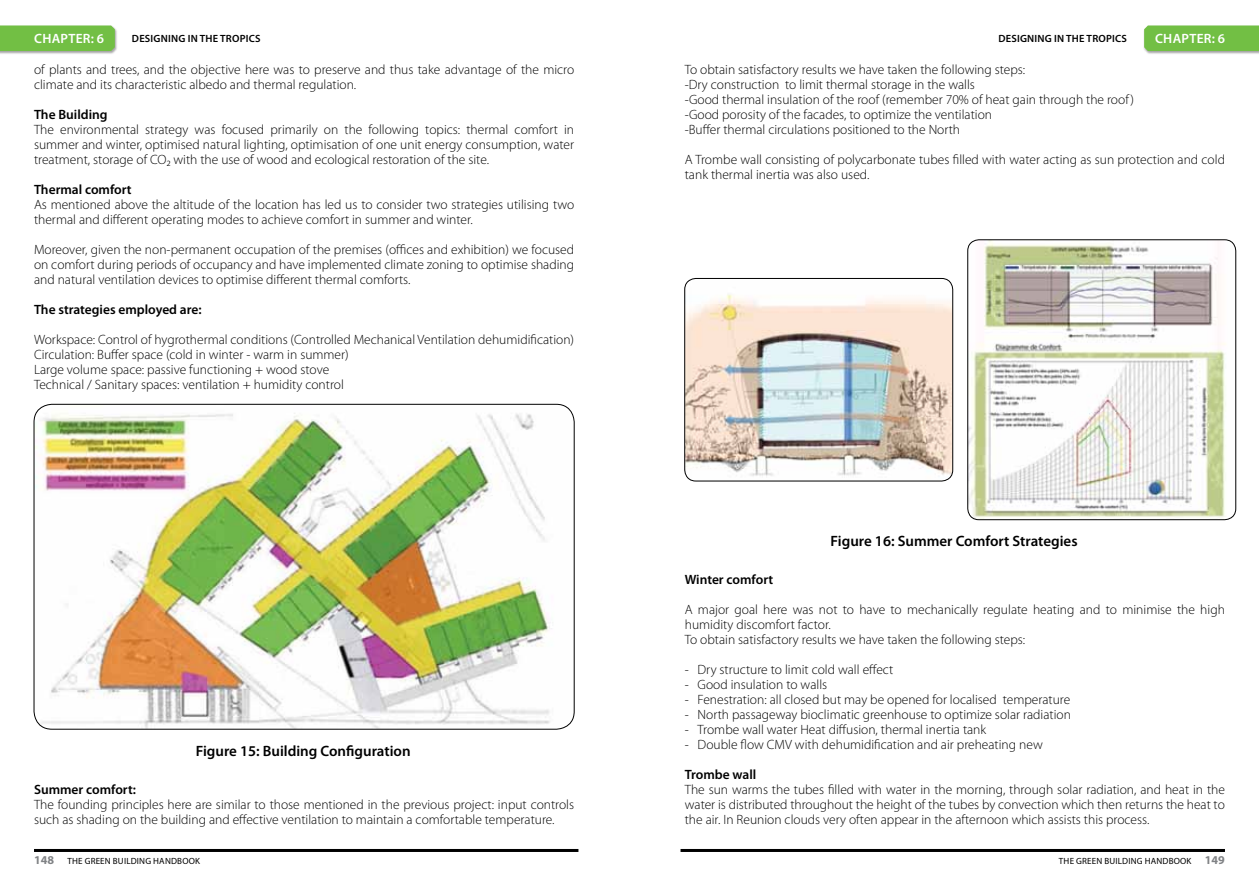
<style>
.page{position:relative;width:1259px;height:893px;background:#fff}
.page>*{position:absolute;margin:0;border:0;box-sizing:border-box;transform-origin:0 0}
.t1{font:600 15px "Myriad Pro";color:#000}
.t2{font:300 13.5px/15px "Myriad Pro";color:#000}
.t3{font:600 13.5px "Myriad Pro";color:#000}
.t4{font:600 13.5px "Myriad Pro";letter-spacing:.02em;color:#fff}
.t5{font:700 12px "Myriad Pro";color:#808285}
.t6{font:600 10.5px "Myriad Pro";letter-spacing:.02em;color:#000}
.t7{font:9px "Myriad Pro";letter-spacing:.02em;color:#000}
.s1{font-weight:700;font-size:12px;color:#808285}
</style>
<div class="page">
<div style="left:0;top:25px;width:118px;height:29px;background:#000;opacity:.35"></div>
<div style="left:0;top:26px;width:115px;height:25px;background:#72bf44"></div>
<div style="left:1143px;top:25px;width:116px;height:29px;background:#000;opacity:.35"></div>
<div style="left:1144px;top:26px;width:115px;height:25px;background:#72bf44"></div>
<hr style="left:680px;top:849px;width:545px;height:3px;background:#000">
<hr style="left:34px;top:849px;width:544px;height:3px;background:#000">
<img style="left:34px;top:404px;width:540px;height:325px">
<img style="left:684px;top:278px;width:268px;height:203px">
<div style="left:684px;top:278px;width:269px;height:203px;border:1px solid #000;border-radius:11px"></div>
<img style="left:967px;top:240px;width:268px;height:280px">
<div style="left:967px;top:240px;width:268px;height:280px;border:1px solid #000;border-radius:11px"></div>
<p class="t4" style="left:34px;top:30px;width:71px">chapter: 6</p>
<p class="t6" style="left:132px;top:32px;width:130px">Designing in the tropics</p>
<p class="t6" style="left:998px;top:32px;width:130px">Designing in the tropics</p>
<p class="t4" style="left:1155px;top:30px;width:71px">chapter: 6</p>
<p class="t2" style="left:34px;top:62px;width:542px">of plants and trees, and the objective here was to preserve and thus take advantage of the micro climate and its characteristic albedo and thermal regulation.</p>
<p class="t3" style="left:34px;top:106px;width:75px">The Building</p>
<p class="t2" style="left:34px;top:122px;width:541px;text-align:justify">The environmental strategy was focused primarily on the following topics: thermal comfort in summer and winter, optimised natural lighting, optimisation of one unit energy consumption, water treatment, storage of CO₂ with the use of wood and ecological restoration of the site.</p>
<p class="t3" style="left:34px;top:181px;width:99px">Thermal comfort</p>
<p class="t2" style="left:34px;top:197px;width:541px">As mentioned above the altitude of the location has led us to consider two strategies utilising two thermal and different operating modes to achieve comfort in summer and winter.</p>
<p class="t2" style="left:34px;top:242px;width:541px;text-align:justify">Moreover, given the non-permanent occupation of the premises (offices and exhibition) we focused on comfort during periods of occupancy and have implemented climate zoning to optimise shading and natural ventilation devices to optimise different thermal comforts.</p>
<p class="t3" style="left:34px;top:301px;width:169px">The strategies employed are:</p>
<p class="t2" style="left:34px;top:332px;width:542px">Workspace: Control of hygrothermal conditions (Controlled Mechanical Ventilation dehumidification)<br>Circulation: Buffer space (cold in winter - warm in summer)<br>Large volume space: passive functioning + wood stove<br>Technical / Sanitary spaces: ventilation + humidity control</p>
<p class="t2" style="left:685px;top:62px;width:451px">To obtain satisfactory results we have taken the following steps:<br>-Dry construction to limit thermal storage in the walls<br>-Good thermal insulation of the roof (remember 70% of heat gain through the roof ) -Good porosity of the facades, to optimize the ventilation<br>-Buffer thermal circulations positioned to the North</p>
<p class="t2" style="left:685px;top:152px;width:542px">A Trombe wall consisting of polycarbonate tubes filled with water acting as sun protection and cold tank thermal inertia was also used.</p>
<p class="t1" style="left:196px;top:741px;width:216px">Figure 15: Building Configuration</p>
<p class="t3" style="left:34px;top:781px;width:103px">Summer comfort:</p>
<p class="t2" style="left:34px;top:797px;width:542px">The founding principles here are similar to those mentioned in the previous project: input controls such as shading on the building and effective ventilation to maintain a comfortable temperature.</p>
<p class="t1" style="left:830px;top:531px;width:248px">Figure 16: Summer Comfort Strategies</p>
<p class="t3" style="left:685px;top:571px;width:90px">Winter comfort</p>
<p class="t2" style="left:685px;top:602px;width:542px">A major goal here was not to have to mechanically regulate heating and to minimise the high humidity discomfort factor.<br>To obtain satisfactory results we have taken the following steps:</p>
<p class="t2" style="left:685px;top:662px;width:210px">- Dry structure to limit cold wall effect</p>
<p class="t2" style="left:685px;top:677px;width:144px">- Good insulation to walls</p>
<p class="t2" style="left:685px;top:692px;width:387px">- Fenestration: all closed but may be opened for localised temperature</p>
<p class="t2" style="left:685px;top:707px;width:388px">- North passageway bioclimatic greenhouse to optimize solar radiation</p>
<p class="t2" style="left:685px;top:722px;width:303px">- Trombe wall water Heat diffusion, thermal inertia tank</p>
<p class="t2" style="left:685px;top:737px;width:359px">- Double flow CMV with dehumidification and air preheating new</p>
<p class="t3" style="left:685px;top:766px;width:73px">Trombe wall</p>
<p class="t2" style="left:685px;top:782px;width:541px;text-align:justify">The sun warms the tubes filled with water in the morning, through solar radiation, and heat in the water is distributed throughout the height of the tubes by convection which then returns the heat to the air. In Reunion clouds very often appear in the afternoon which assists this process.</p>
<p class="t5" style="left:34px;top:852px;width:21px">148</p>
<p class="t7" style="left:67px;top:855px;width:134px">THE GREEN BUILDING HANDBOOK</p>
<p class="t7" style="left:1059px;top:855px;width:167px">THE GREEN BUILDING HANDBOOK <span class="s1">149</span></p>
</div>
